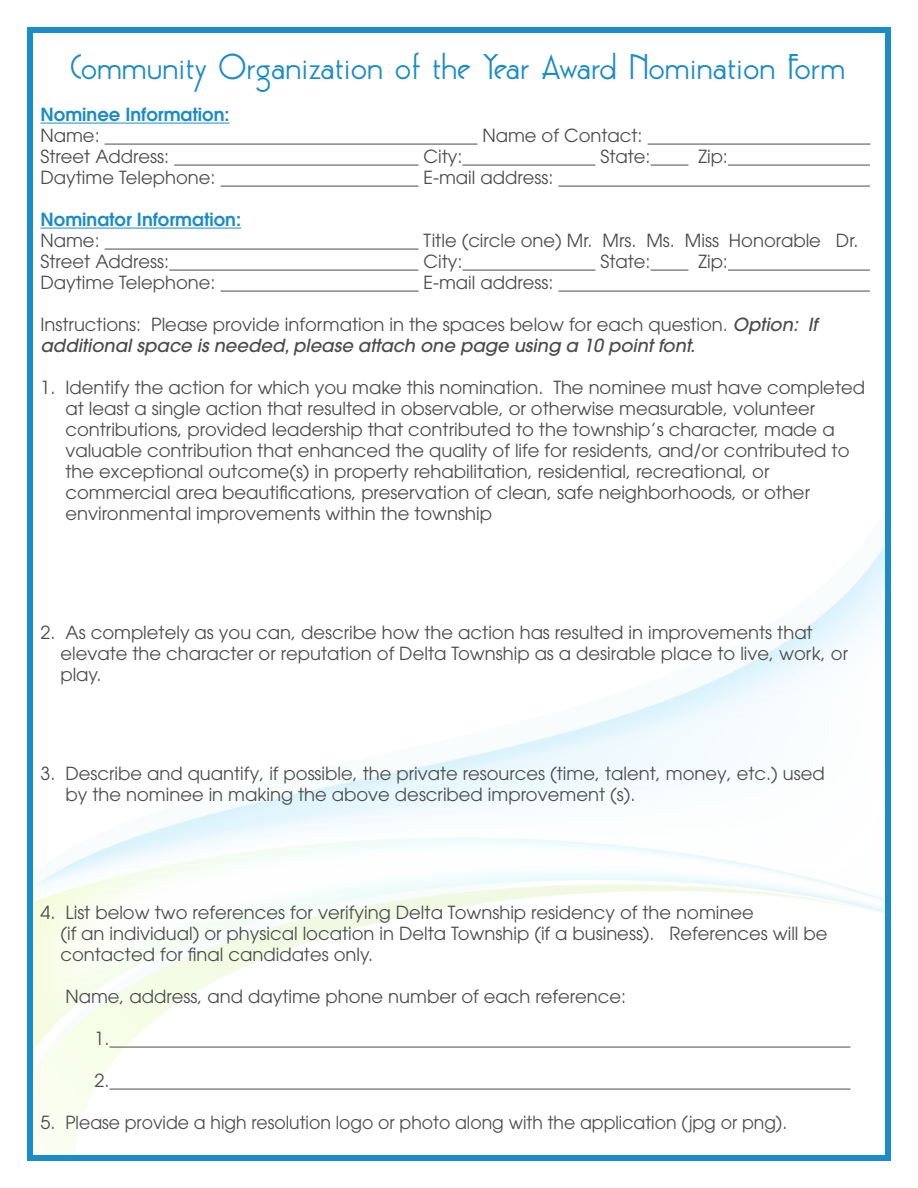
<style>
.page{position:relative;width:918px;height:1188px;background:#fff}
.page>*{position:absolute;margin:0;border:0;box-sizing:border-box;transform-origin:0 0}
.t1{font:700 42px "Gatsby FLF";color:#1b8cc8}
.t2{font:18px/21px "ITC Avant Garde Std";color:#4b4c4d}
.t3{font:italic 500 18px/21px "ITC Avant Garde Std";color:#4b4c4d}
.t4{font:600 18px "ITC Avant Garde Std";color:#1b8cc8}
.s1{font-weight:400;font-style:normal}
</style>
<div class="page">
<div style="left:27px;top:27px;width:864px;height:1134px;border:6px solid #1b8cc8"></div>
<hr style="left:40px;top:123px;width:190px;height:1px;background:#1b8cc8">
<hr style="left:105px;top:144px;width:372px;height:1px;background:#4b4c4d">
<hr style="left:648px;top:144px;width:222px;height:1px;background:#4b4c4d">
<hr style="left:174px;top:165px;width:244px;height:1px;background:#4b4c4d">
<hr style="left:462px;top:165px;width:133px;height:1px;background:#4b4c4d">
<hr style="left:651px;top:165px;width:38px;height:1px;background:#4b4c4d">
<hr style="left:728px;top:165px;width:142px;height:1px;background:#4b4c4d">
<hr style="left:221px;top:186px;width:197px;height:1px;background:#4b4c4d">
<hr style="left:558px;top:186px;width:312px;height:1px;background:#4b4c4d">
<hr style="left:40px;top:228px;width:201px;height:1px;background:#1b8cc8">
<hr style="left:105px;top:249px;width:314px;height:1px;background:#4b4c4d">
<hr style="left:169px;top:270px;width:249px;height:1px;background:#4b4c4d">
<hr style="left:462px;top:270px;width:133px;height:1px;background:#4b4c4d">
<hr style="left:651px;top:270px;width:38px;height:1px;background:#4b4c4d">
<hr style="left:728px;top:270px;width:142px;height:1px;background:#4b4c4d">
<hr style="left:221px;top:291px;width:197px;height:1px;background:#4b4c4d">
<hr style="left:558px;top:291px;width:312px;height:1px;background:#4b4c4d">
<hr style="left:109px;top:1047px;width:741px;height:1px;background:#4b4c4d">
<hr style="left:109px;top:1089px;width:741px;height:1px;background:#4b4c4d">
<p class="t1" style="left:70px;top:47px;width:777px">Community Organization of the Year Award Nomination Form</p>
<p class="t4" style="left:40px;top:103px;width:191px">Nominee Information:</p>
<p class="t2" style="left:40px;top:125px;width:61px">Name:</p>
<p class="t2" style="left:482px;top:125px;width:162px">Name of Contact:</p>
<p class="t2" style="left:40px;top:146px;width:130px">Street Address:</p>
<p class="t2" style="left:423px;top:146px;width:40px">City:</p>
<p class="t2" style="left:600px;top:146px;width:52px">State:</p>
<p class="t2" style="left:698px;top:146px;width:31px">Zip:</p>
<p class="t2" style="left:40px;top:167px;width:177px">Daytime Telephone:</p>
<p class="t2" style="left:423px;top:167px;width:131px">E-mail address:</p>
<p class="t4" style="left:40px;top:208px;width:202px">Nominator Information:</p>
<p class="t2" style="left:40px;top:230px;width:61px">Name:</p>
<p class="t2" style="left:423px;top:230px;width:436px">Title (circle one) Mr. Mrs. Ms. Miss Honorable Dr.</p>
<p class="t2" style="left:40px;top:251px;width:130px">Street Address:</p>
<p class="t2" style="left:423px;top:251px;width:40px">City:</p>
<p class="t2" style="left:600px;top:251px;width:52px">State:</p>
<p class="t2" style="left:698px;top:251px;width:31px">Zip:</p>
<p class="t2" style="left:40px;top:272px;width:177px">Daytime Telephone:</p>
<p class="t2" style="left:423px;top:272px;width:131px">E-mail address:</p>
<p class="t3" style="left:40px;top:314px;width:779px"><span class="s1">Instructions: Please provide information in the spaces below for each question.</span> Option: If additional space is needed, please attach one page using a 10 point font.</p>
<p class="t2" style="left:65px;top:377px;width:801px;text-indent:-25px">1. Identify the action for which you make this nomination. The nominee must have completed at least a single action that resulted in observable, or otherwise measurable, volunteer contributions, provided leadership that contributed to the township’s character, made a valuable contribution that enhanced the quality of life for residents, and/or contributed to the exceptional outcome(s) in property rehabilitation, residential, recreational, or commercial area beautifications, preservation of clean, safe neighborhoods, or other environmental improvements within the township</p>
<p class="t2" style="left:60px;top:621px;width:789px;text-indent:-20px">2. As completely as you can, describe how the action has resulted in improvements that elevate the character or reputation of Delta Township as a desirable place to live, work, or play.</p>
<p class="t2" style="left:65px;top:762px;width:761px;text-indent:-25px">3. Describe and quantify, if possible, the private resources (time, talent, money, etc.) used by the nominee in making the above described improvement (s).</p>
<p class="t2" style="left:60px;top:902px;width:769px;text-indent:-20px">4. List below two references for verifying Delta Township residency of the nominee<br>(if an individual) or physical location in Delta Township (if a business). References will be contacted for final candidates only.</p>
<p class="t2" style="left:65px;top:986px;width:562px">Name, address, and daytime phone number of each reference:</p>
<p class="t2" style="left:94px;top:1028px;width:16px">1.</p>
<p class="t2" style="left:94px;top:1070px;width:16px">2.</p>
<p class="t2" style="left:40px;top:1112px;width:748px">5. Please provide a high resolution logo or photo along with the application (jpg or png).</p>
</div>
